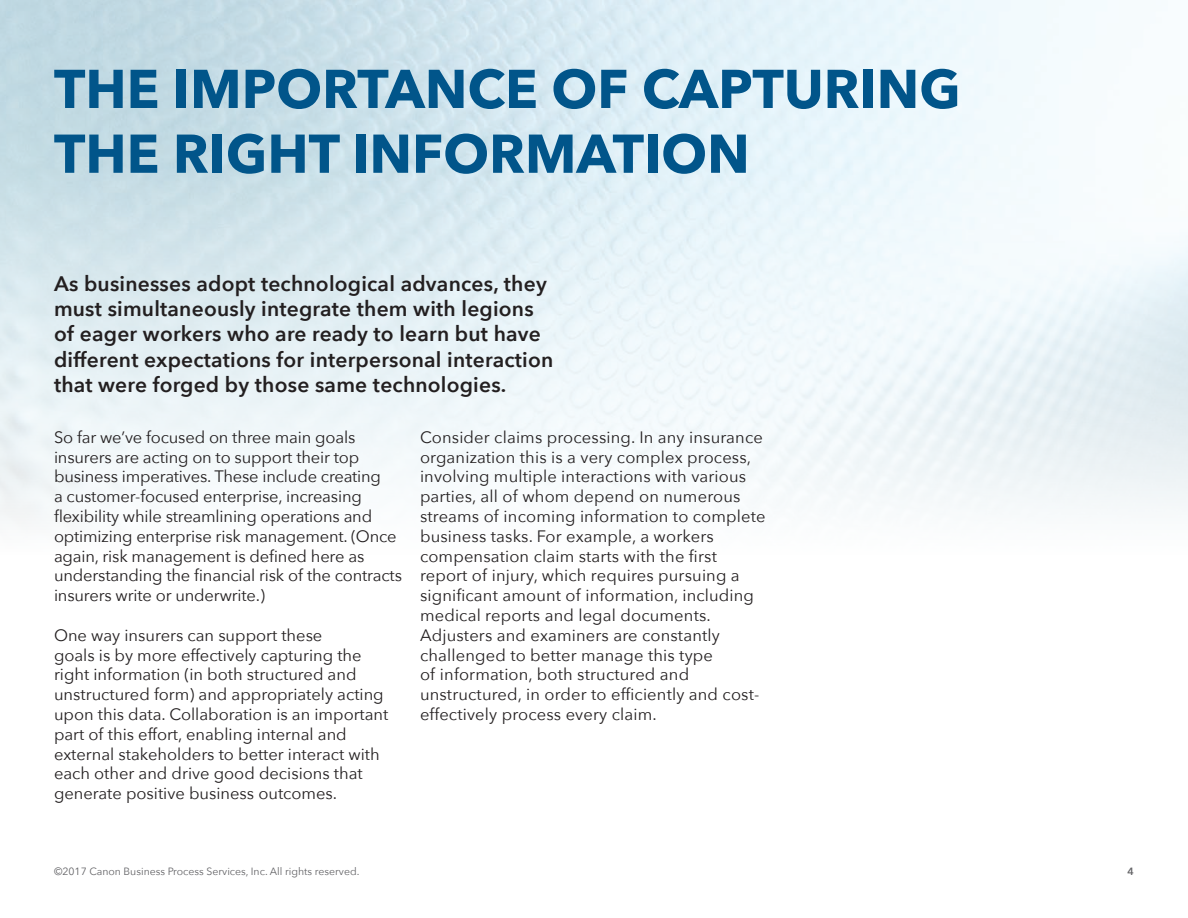
<style>
.page{position:relative;width:1188px;height:918px;background:#fff}
.page>*{position:absolute;margin:0;border:0;box-sizing:border-box;transform-origin:0 0}
.t1{font:700 54px/64.8px "Avenir Next";color:#01558a}
.t2{font:600 21px/25.2px "Avenir Next";letter-spacing:.01em;color:#231f20}
.t3{font:16.5px/19.8px "Avenir Next";color:#231f20}
.t4{font:10.5px "Avenir Next";color:#636366}
.t5{font:600 10.5px "Avenir Next";color:#636366}
</style>
<div class="page">
<h1 class="t1" style="left:54px;top:56px;width:908px">THE IMPORTANCE OF CAPTURING<br>THE RIGHT INFORMATION</h1>
<p class="t2" style="left:54px;top:271px;width:501px">As businesses adopt technological advances, they must simultaneously integrate them with legions of eager workers who are ready to learn but have different expectations for interpersonal interaction that were forged by those same technologies.</p>
<p class="t3" style="left:54px;top:427px;width:350px">So far we’ve focused on three main goals insurers are acting on to support their top business imperatives. These include creating<br>a customer-focused enterprise, increasing flexibility while streamlining operations and optimizing enterprise risk management. (Once again, risk management is defined here as understanding the financial risk of the contracts insurers write or underwrite.)</p>
<p class="t3" style="left:54px;top:625px;width:336px">One way insurers can support these<br>goals is by more effectively capturing the right information (in both structured and unstructured form) and appropriately acting upon this data. Collaboration is an important part of this effort, enabling internal and external stakeholders to better interact with each other and drive good decisions that generate positive business outcomes.</p>
<p class="t3" style="left:420px;top:427px;width:347px">Consider claims processing. In any insurance organization this is a very complex process, involving multiple interactions with various parties, all of whom depend on numerous streams of incoming information to complete business tasks. For example, a workers compensation claim starts with the first report of injury, which requires pursuing a significant amount of information, including medical reports and legal documents.<br>Adjusters and examiners are constantly challenged to better manage this type<br>of information, both structured and unstructured, in order to efficiently and cost&shy;effectively process every claim.</p>
<p class="t4" style="left:54px;top:865px;width:307px">©2017 Canon Business Process Services, Inc. All rights reserved.</p>
<p class="t5" style="left:1128px;top:864px;width:8px">4</p>
</div>
